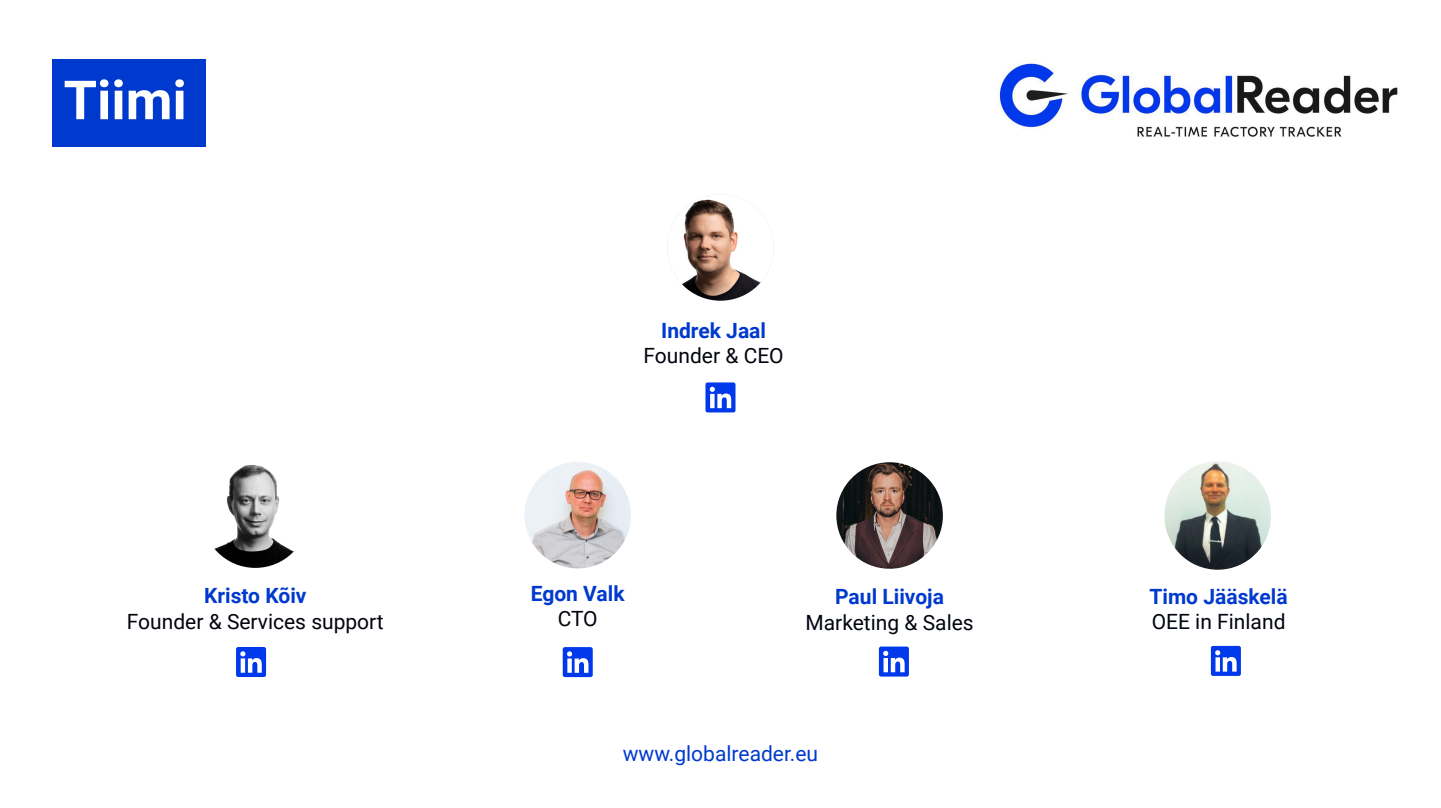
<style>
.page{position:relative;width:1441px;height:808px;background:#fff}
.page>*{position:absolute;margin:0;border:0;box-sizing:border-box;transform-origin:0 0}
.t1{font:700 54px "Roboto";color:#fff}
.t2{font:700 21px "Roboto";color:#0039ce}
.t3{font:21px "Roboto";color:#01040c}
.t4{font:21px "Roboto";color:#01050f}
.t5{font:21px "Roboto";color:#0039ce}
</style>
<div class="page">
<img style="left:999px;top:63px;width:399px;height:74px">
<img style="left:667px;top:194px;width:106px;height:107px;border-radius:53px">
<svg style="left:705px;top:382px;width:30px;height:30px"></svg>
<div style="left:52px;top:59px;width:154px;height:88px;background:#0039ce"></div>
<img style="left:836px;top:462px;width:106px;height:107px;border-radius:53px">
<img style="left:524px;top:462px;width:107px;height:106px;border-radius:53px">
<img style="left:202px;top:461px;width:106px;height:107px;border-radius:53px">
<svg style="left:878px;top:646px;width:30px;height:30px"></svg>
<svg style="left:562px;top:647px;width:30px;height:30px"></svg>
<svg style="left:236px;top:647px;width:30px;height:30px"></svg>
<svg style="left:1210px;top:646px;width:30px;height:30px"></svg>
<img style="left:1164px;top:461px;width:106px;height:109px;border-radius:53px">
<h1 class="t1" style="left:64px;top:62px;width:125px">Tiimi</h1>
<p class="t2" style="left:204px;top:581px;width:104px">Kristo Kõiv</p>
<p class="t3" style="left:127px;top:606px;width:258px">Founder &amp; Services support</p>
<p class="t2" style="left:661px;top:316px;width:106px">Indrek Jaal</p>
<p class="t3" style="left:643px;top:341px;width:142px">Founder &amp; CEO</p>
<p class="t2" style="left:530px;top:579px;width:95px">Egon Valk</p>
<p class="t4" style="left:557px;top:604px;width:42px">CTO</p>
<p class="t2" style="left:835px;top:582px;width:110px">Paul Liivoja</p>
<p class="t4" style="left:805px;top:607px;width:170px">Marketing &amp; Sales</p>
<p class="t5" style="left:622px;top:739px;width:197px">www.globalreader.eu</p>
<p class="t2" style="left:1149px;top:581px;width:140px">Timo Jääskelä</p>
<p class="t4" style="left:1151px;top:607px;width:135px">OEE in Finland</p>
</div>
